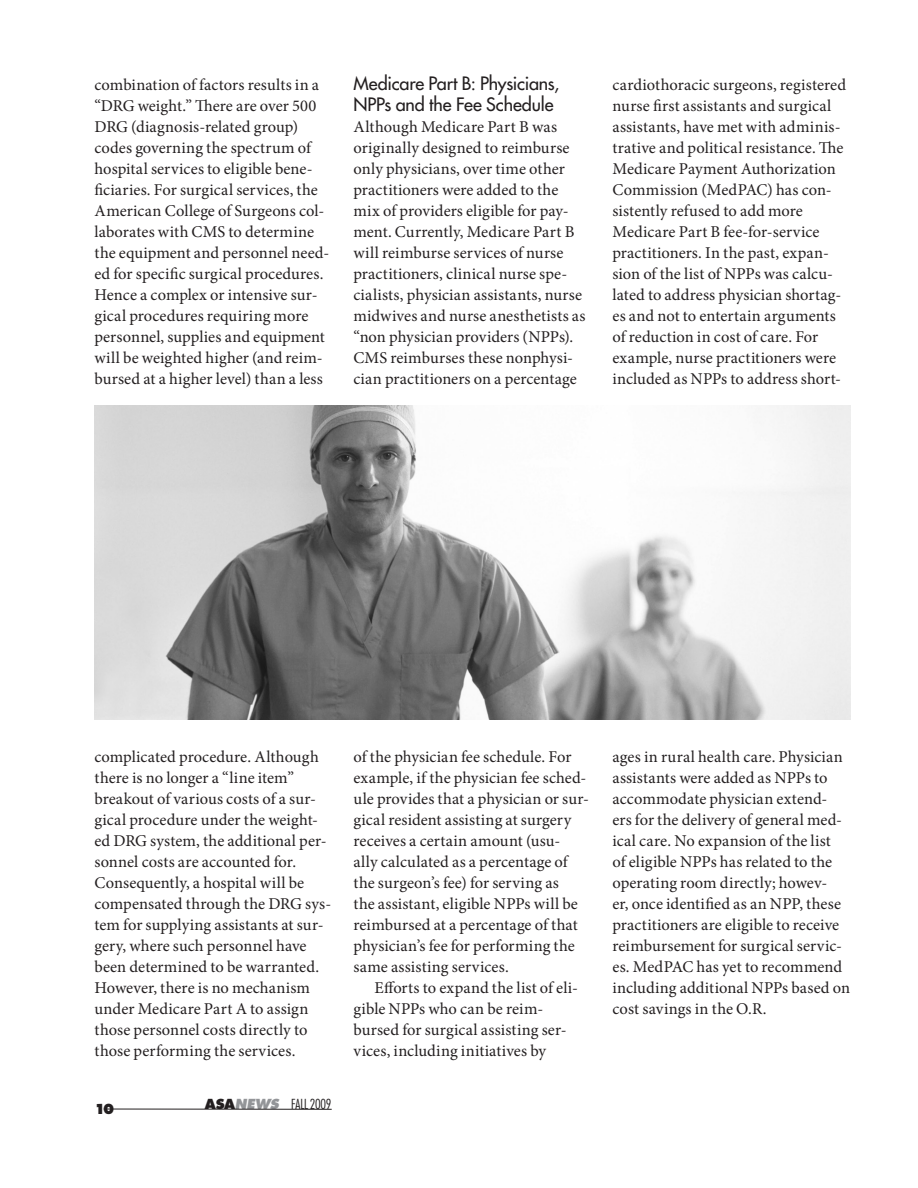
<style>
.page{position:relative;width:918px;height:1188px;background:#fff}
.page>*{position:absolute;margin:0;border:0;box-sizing:border-box;transform-origin:0 0}
.Sub_2{font:18px/21px "Futura";letter-spacing:-.01em;color:#231f20}
.Normal_1st{font:16.5px/21px "Minion Pro";letter-spacing:.005em;color:#231f20}
.t1{font:300 condensed 13.5px "Futura";letter-spacing:-.015em;color:#231f20}
.t2{font:800 13.5px "Futura";color:#231f20}
.s1{font-weight:800;font-stretch:normal}
.s2{font-weight:800;font-style:italic;font-stretch:normal;color:#939598}
</style>
<div class="page">
<img style="left:94px;top:405px;width:756px;height:315px">
<hr style="left:104px;top:1109px;width:228px;height:1px;background:#231f20">
<p class="Normal_1st" style="left:94px;top:74px;width:236px">combination of factors results in a “DRG weight.” There are over 500<br>DRG (diagnosis-related group) codes governing the spectrum of hospital services to eligible bene&shy;ficiaries. For surgical services, the American College of Surgeons col&shy;laborates with CMS to determine the equipment and personnel need&shy;ed for specific surgical procedures.<br>Hence a complex or intensive sur&shy;gical procedures requiring more personnel, supplies and equipment will be weighted higher (and reim&shy;bursed at a higher level) than a less</p>
<p class="Sub_2" style="left:354px;top:73px;width:207px">Medicare Part B: Physicians,<br>NPPs and the Fee Schedule</p>
<p class="Normal_1st" style="left:354px;top:116px;width:234px">Although Medicare Part B was originally designed to reimburse only physicians, over time other practitioners were added to the mix of providers eligible for pay&shy;ment. Currently, Medicare Part B will reimburse services of nurse practitioners, clinical nurse spe&shy;cialists, physician assistants, nurse midwives and nurse anesthetists as “non physician providers (NPPs).<br>CMS reimburses these nonphysi&shy;cian practitioners on a percentage</p>
<p class="Normal_1st" style="left:612px;top:74px;width:235px">cardiothoracic surgeons, registered nurse first assistants and surgical assistants, have met with adminis&shy;trative and political resistance. The Medicare Payment Authorization Commission (MedPAC) has con&shy;sistently refused to add more Medicare Part B fee-for-service practitioners. In the past, expan&shy;sion of the list of NPPs was calcu&shy;lated to address physician shortag&shy;es and not to entertain arguments of reduction in cost of care. For example, nurse practitioners were included as NPPs to address short-</p>
<p class="Normal_1st" style="left:94px;top:746px;width:238px">complicated procedure. Although there is no longer a “line item” breakout of various costs of a sur&shy;gical procedure under the weight&shy;ed DRG system, the additional per&shy;sonnel costs are accounted for.<br>Consequently, a hospital will be compensated through the DRG sys&shy;tem for supplying assistants at sur&shy;gery, where such personnel have been determined to be warranted.<br>However, there is no mechanism under Medicare Part A to assign those personnel costs directly to those performing the services.</p>
<p class="t2" style="left:94px;top:1100px;width:21px">10</p>
<p class="t1" style="left:205px;top:1096px;width:128px"><span class="s1">ASA</span><span class="s2">NEWS</span> FALL 2009</p>
<p class="Normal_1st" style="left:354px;top:746px;width:237px">of the physician fee schedule. For example, if the physician fee sched&shy;ule provides that a physician or sur&shy;gical resident assisting at surgery receives a certain amount (usu-<br>ally calculated as a percentage of the surgeon’s fee) for serving as<br>the assistant, eligible NPPs will be reimbursed at a percentage of that physician’s fee for performing the same assisting services.</p>
<p class="Normal_1st" style="left:354px;top:977px;width:226px;text-indent:21px">Efforts to expand the list of eli&shy;gible NPPs who can be reim&shy;bursed for surgical assisting ser&shy;vices, including initiatives by</p>
<p class="Normal_1st" style="left:612px;top:746px;width:239px">ages in rural health care. Physician assistants were added as NPPs to accommodate physician extend&shy;ers for the delivery of general med&shy;ical care. No expansion of the list<br>of eligible NPPs has related to the operating room directly; howev-<br>er, once identified as an NPP, these practitioners are eligible to receive reimbursement for surgical servic&shy;es. MedPAC has yet to recommend including additional NPPs based on cost savings in the O.R.</p>
</div>
